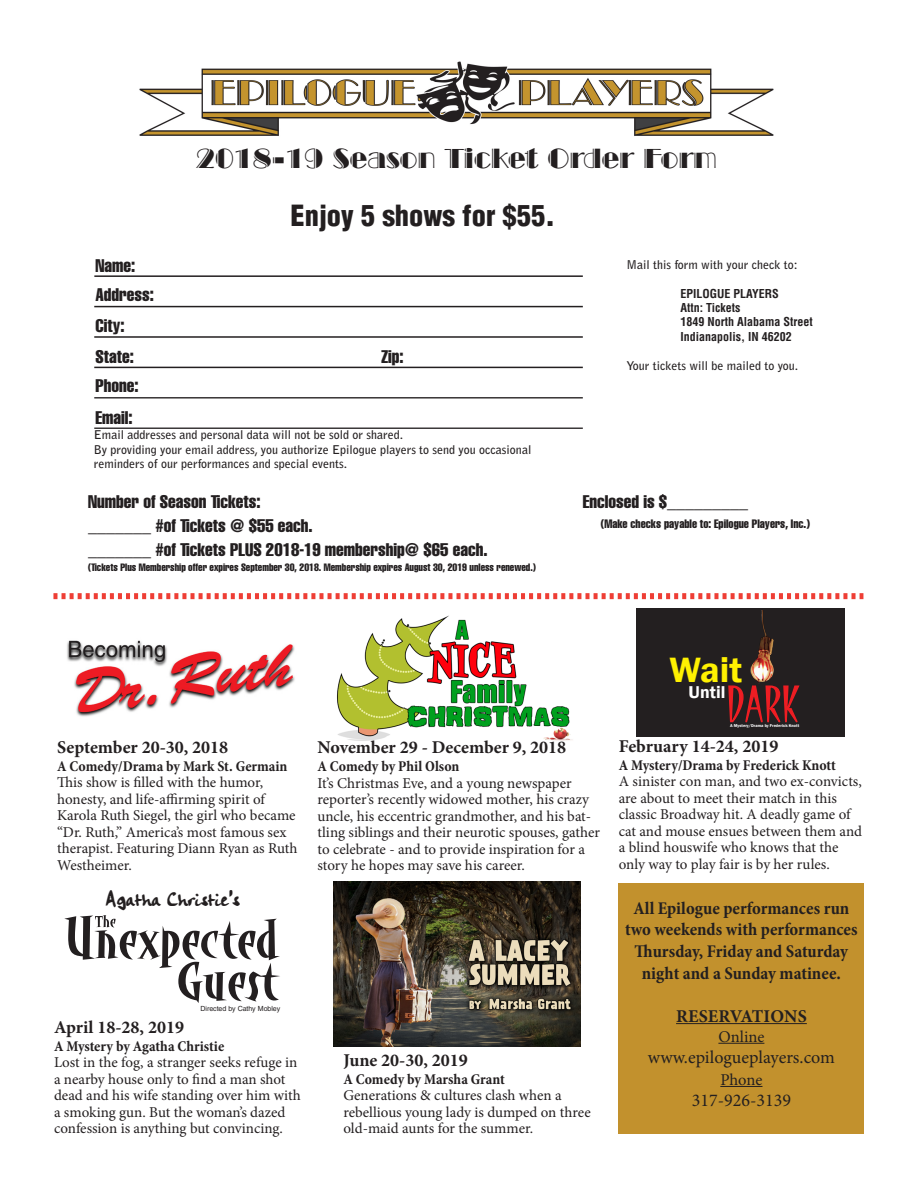
<style>
.page{position:relative;width:918px;height:1188px;background:#fff}
.page>*{position:absolute;margin:0;border:0;box-sizing:border-box;transform-origin:0 0}
.t1{font:50.25px "Cherie ITCTT";color:#ee1d23}
.t2{font:600 36.15px "Franklin Gothic";color:#fff101}
.t3{font:900 condensed 28.5px "Helvetica LT Std";color:#231f20}
.t4{font:27px "Broadway Engraved BT";color:#231f20}
.t5{font:22.8px "Handwriting Plain";color:#231f20}
.t6{font:18px "Helvetica LT Std Comp";color:#231f20}
.t7{font:700 18px "Minion Pro";color:#231f20}
.t8{font:700 condensed 18px/21.6px "Minion Pro";color:#231f20;text-align:center}
.t9{font:18px "Minion Pro";color:#231f20}
.t10{font:600 17.55px "Franklin Gothic";color:#fff}
.t11{font:16.5px "Minion Pro";letter-spacing:-.005em;color:#231f20}
.t12{font:15px/16.5px "Minion Pro";letter-spacing:-.005em;color:#231f20}
.t13{font:700 condensed 15px "Minion Pro";color:#231f20}
.t14{font:700 12px/14.4px "Bell Gothic Std";color:#231f20}
.t15{font:700 condensed 12px "Helvetica LT Std";color:#231f20}
.t16{font:12px "Helvetica LT Std Comp";color:#231f20}
.t17{font:10.5px "Helvetica LT Std Comp";color:#231f20}
.t18{font:7.05px "Helvetica LT Std";color:#231f20}
.t19{font:600 4.35px "Franklin Gothic";color:#fff}
.s1{font-weight:700;font-stretch:condensed}
</style>
<div class="page">
<div style="left:619px;top:883px;width:245px;height:251px;background:#c2912d"></div>
<svg style="left:53px;top:593px;width:810px;height:6px"></svg>
<hr style="left:94px;top:275px;width:489px;height:2px;background:#231f20">
<hr style="left:94px;top:306px;width:489px;height:1px;background:#231f20">
<hr style="left:94px;top:336px;width:489px;height:2px;background:#231f20">
<hr style="left:94px;top:367px;width:489px;height:1px;background:#231f20">
<hr style="left:94px;top:397px;width:489px;height:1px;background:#231f20">
<hr style="left:94px;top:428px;width:489px;height:1px;background:#231f20">
<img style="left:139px;top:61px;width:635px;height:75px">
<hr style="left:676px;top:1023px;width:131px;height:1px;background:#231f20">
<hr style="left:718px;top:1043px;width:46px;height:1px;background:#231f20">
<hr style="left:720px;top:1086px;width:42px;height:1px;background:#231f20">
<img style="left:334px;top:882px;width:246px;height:164px">
<img style="left:337px;top:615px;width:236px;height:126px">
<div style="left:636px;top:608px;width:209px;height:128px;background:#231f20"></div>
<img style="left:750px;top:611px;width:24px;height:72px">
<svg style="left:728px;top:685px;width:72px;height:38px"></svg>
<img style="left:67px;top:640px;width:228px;height:77px">
<svg style="left:64px;top:915px;width:216px;height:88px"></svg>
<p class="t4" style="left:196px;top:142px;width:522px">2018-19 Season Ticket Order Form</p>
<p class="t3" style="left:291px;top:197px;width:266px">Enjoy 5 shows for $55.</p>
<p class="t6" style="left:95px;top:254px;width:41px">Name:</p>
<p class="t6" style="left:95px;top:284px;width:60px">Address:</p>
<p class="t6" style="left:95px;top:314px;width:31px">City:</p>
<p class="t6" style="left:95px;top:345px;width:40px">State:</p>
<p class="t6" style="left:382px;top:345px;width:24px">Zip:</p>
<p class="t6" style="left:95px;top:375px;width:45px">Phone:</p>
<p class="t6" style="left:95px;top:406px;width:39px">Email:</p>
<p class="t14" style="left:94px;top:428px;width:311px">Email addresses and personal data will not be sold or shared.</p>
<p class="t14" style="left:94px;top:442px;width:439px">By providing your email address, you authorize Epilogue players to send you occasional reminders of our performances and special events.</p>
<p class="t6" style="left:88px;top:490px;width:174px">Number of Season Tickets:</p>
<p class="t6" style="left:88px;top:514px;width:226px">_______ #of Tickets @ $55 each.</p>
<p class="t6" style="left:88px;top:538px;width:401px">_______ #of Tickets PLUS 2018-19 membership@ $65 each.</p>
<p class="t17" style="left:88px;top:561px;width:449px">(Tickets Plus Membership offer expires September 30, 2018. Membership expires August 30, 2019 unless renewed.)</p>
<p class="t14" style="left:626px;top:257px;width:173px">Mail this form with your check to:</p>
<p class="t15" style="left:680px;top:286px;width:100px">EPILOGUE PLAYERS</p>
<p class="t15" style="left:680px;top:300px;width:62px">Attn: Tickets</p>
<p class="t15" style="left:680px;top:315px;width:134px">1849 North Alabama Street</p>
<p class="t15" style="left:680px;top:329px;width:113px">Indianapolis, IN 46202</p>
<p class="t14" style="left:626px;top:358px;width:173px">Your tickets will be mailed to you.</p>
<p class="t6" style="left:583px;top:490px;width:167px">Enclosed is $_________</p>
<p class="t16" style="left:601px;top:516px;width:211px">(Make checks payable to: Epilogue Players, Inc.)</p>
<p class="t2" style="left:670px;top:647px;width:74px">Wait</p>
<p class="t10" style="left:689px;top:682px;width:38px">Until</p>
<p class="t1" style="left:726px;top:676px;width:74px">DARK</p>
<p class="t19" style="left:730px;top:723px;width:70px">A Mystery/Drama by Frederick Knott</p>
<p class="t7" style="left:57px;top:734px;width:173px">September 20-30, 2018</p>
<p class="t12" style="left:57px;top:758px;width:242px"><span class="s1">A Comedy/Drama by Mark St. Germain </span>This show is filled with the humor, honesty, and life-affirming spirit of Karola Ruth Siegel, the girl who became “Dr. Ruth,” America’s most famous sex therapist. Featuring Diann Ryan as Ruth Westheimer.</p>
<p class="t5" style="left:105px;top:883px;width:136px">Agatha Christie’s</p>
<p class="t7" style="left:318px;top:735px;width:250px">November 29 - December 9, 2018</p>
<p class="t13" style="left:318px;top:756px;width:144px">A Comedy by Phil Olson</p>
<p class="t12" style="left:318px;top:775px;width:284px">It’s Christmas Eve, and a young newspaper reporter’s recently widowed mother, his crazy uncle, his eccentric grandmother, and his bat&shy;tling siblings and their neurotic spouses, gather to celebrate - and to provide inspiration for a story he hopes may save his career.</p>
<p class="t18" style="left:200px;top:1004px;width:81px">Directed by Cathy Mobley</p>
<p class="t7" style="left:54px;top:1014px;width:132px">April 18-28, 2019</p>
<p class="t12" style="left:54px;top:1038px;width:248px"><span class="s1">A Mystery by Agatha Christie<br></span>Lost in the fog, a stranger seeks refuge in a nearby house only to find a man shot dead and his wife standing over him with a smoking gun. But the woman’s dazed confession is anything but convincing.</p>
<p class="t7" style="left:343px;top:1047px;width:126px">June 20-30, 2019</p>
<p class="t12" style="left:343px;top:1071px;width:249px"><span class="s1">A Comedy by Marsha Grant<br></span>Generations &amp; cultures clash when a rebellious young lady is dumped on three old-maid aunts for the summer.</p>
<p class="t7" style="left:619px;top:733px;width:161px">February 14-24, 2019</p>
<p class="t13" style="left:619px;top:755px;width:219px">A Mystery/Drama by Frederick Knott</p>
<p class="t12" style="left:619px;top:773px;width:245px">A sinister con man, and two ex-convicts, are about to meet their match in this classic Broadway hit. A deadly game of cat and mouse ensues between them and a blind houswife who knows that the only way to play fair is by her rules.</p>
<p class="t8" style="left:625px;top:897px;width:234px">All Epilogue performances run two weekends with performances<br>Thursday, Friday and Saturday night and a Sunday matinee.</p>
<p class="t7" style="left:676px;top:1003px;width:132px">RESERVATIONS</p>
<p class="t11" style="left:718px;top:1025px;width:48px">Online</p>
<p class="t9" style="left:648px;top:1045px;width:189px">www.epilogueplayers.com</p>
<p class="t11" style="left:720px;top:1068px;width:44px">Phone</p>
<p class="t9" style="left:692px;top:1089px;width:101px">317-926-3139</p>
</div>
